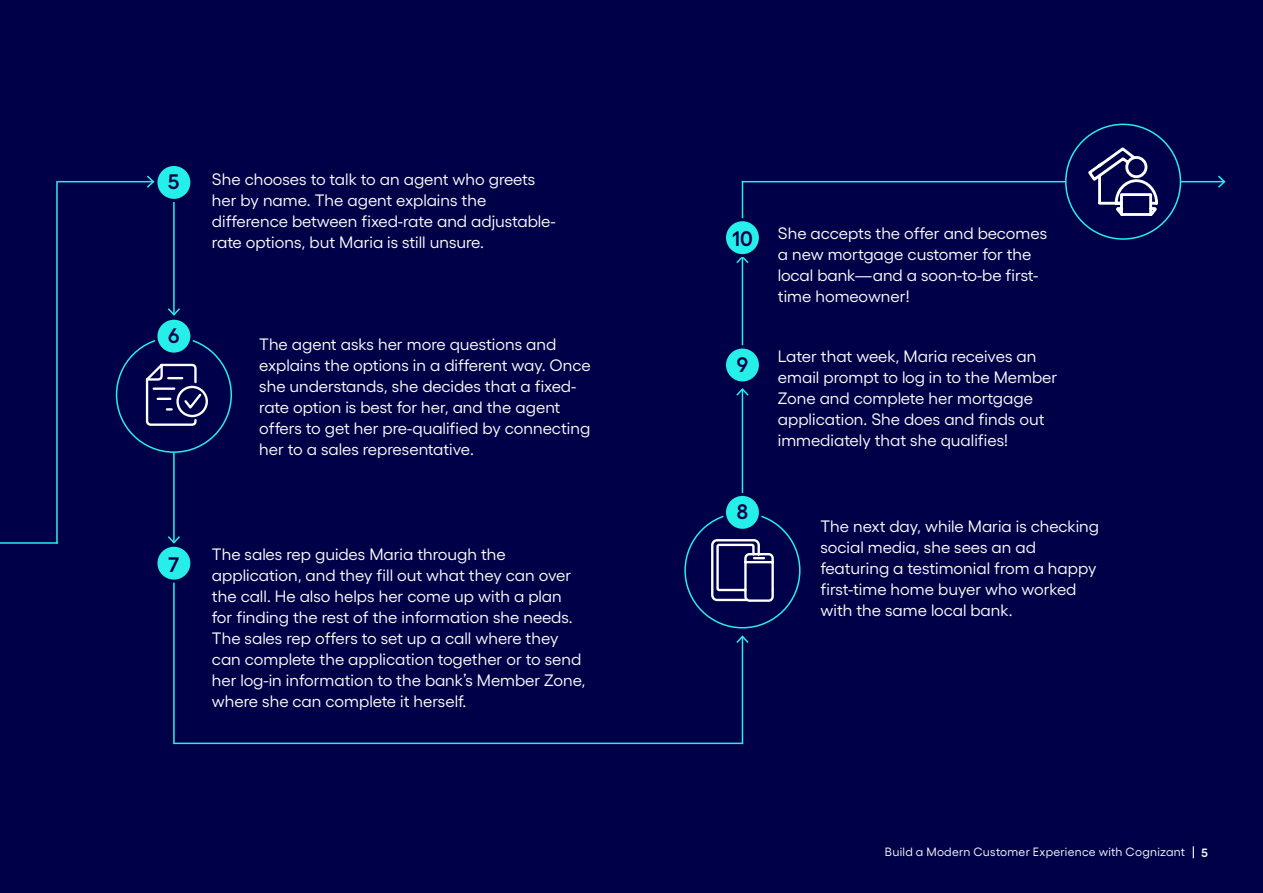
<style>
.page{position:relative;width:1263px;height:893px;background:#000048}
.page>*{position:absolute;margin:0;border:0;box-sizing:border-box;transform-origin:0 0}
.t1{font:600 21px "Gellix";color:#000048}
.t2{font:16.5px/21px "Gellix";color:#fff}
.t3{font:12px "Gellix";letter-spacing:.02em;color:#fff}
.t4{font:600 12px "Gellix";color:#fff}
</style>
<div class="page">
<svg style="left:1193px;top:846px;width:1px;height:12px"></svg>
<hr style="left:0;top:542px;width:58px;height:2px;background:#26efe9">
<hr style="left:58px;top:181px;width:95px;height:1px;background:#26efe9">
<svg style="left:145px;top:175px;width:9px;height:13px"></svg>
<hr style="left:742px;top:181px;width:1px;height:58px;background:#26efe9">
<hr style="left:742px;top:181px;width:482px;height:1px;background:#26efe9">
<svg style="left:1216px;top:175px;width:10px;height:13px"></svg>
<hr style="left:173px;top:743px;width:569px;height:1px;background:#26efe9">
<hr style="left:173px;top:202px;width:2px;height:113px;background:#26efe9">
<svg style="left:167px;top:307px;width:13px;height:9px"></svg>
<hr style="left:173px;top:364px;width:2px;height:179px;background:#26efe9">
<svg style="left:168px;top:534px;width:12px;height:10px"></svg>
<hr style="left:173px;top:551px;width:2px;height:192px;background:#26efe9">
<hr style="left:742px;top:636px;width:1px;height:108px;background:#26efe9">
<svg style="left:736px;top:635px;width:13px;height:10px"></svg>
<hr style="left:742px;top:389px;width:1px;height:124px;background:#26efe9">
<svg style="left:736px;top:388px;width:13px;height:9px"></svg>
<hr style="left:742px;top:257px;width:1px;height:88px;background:#26efe9">
<svg style="left:736px;top:257px;width:13px;height:8px"></svg>
<hr style="left:56px;top:181px;width:2px;height:363px;background:#26efe9">
<div style="left:156px;top:164px;width:36px;height:36px;background:#26efe9;border-radius:50%"></div>
<div style="left:154px;top:163px;width:39px;height:39px;border:3px solid #000048;border-radius:50%"></div>
<div style="left:156px;top:545px;width:36px;height:36px;background:#26efe9;border-radius:50%"></div>
<div style="left:154px;top:544px;width:39px;height:39px;border:3px solid #000048;border-radius:50%"></div>
<div style="left:724px;top:220px;width:36px;height:36px;background:#26efe9;border-radius:50%"></div>
<div style="left:723px;top:218px;width:39px;height:39px;border:3px solid #000048;border-radius:50%"></div>
<div style="left:724px;top:347px;width:36px;height:36px;background:#26efe9;border-radius:50%"></div>
<div style="left:723px;top:345px;width:39px;height:39px;border:3px solid #000048;border-radius:50%"></div>
<svg style="left:711px;top:539px;width:63px;height:63px"></svg>
<div style="left:117px;top:337px;width:114px;height:115px;background:#00004a;border-radius:50%"></div>
<svg style="left:145px;top:363px;width:63px;height:63px"></svg>
<div style="left:156px;top:318px;width:36px;height:36px;background:#26efe9;border-radius:50%"></div>
<div style="left:154px;top:317px;width:39px;height:39px;border:3px solid #000048;border-radius:50%"></div>
<div style="left:724px;top:494px;width:36px;height:36px;background:#26efe9;border-radius:50%"></div>
<div style="left:723px;top:493px;width:39px;height:39px;border:3px solid #000048;border-radius:50%"></div>
<div style="left:1066px;top:124px;width:114px;height:115px;background:#00004a;border-radius:50%"></div>
<div style="left:1065px;top:124px;width:116px;height:116px;border:2px solid #26efe9;border-radius:50%"></div>
<svg style="left:1088px;top:147px;width:70px;height:69px"></svg>
<p class="t1" style="left:168px;top:165px;width:13px">5</p>
<p class="t1" style="left:168px;top:319px;width:13px">6</p>
<p class="t2" style="left:212px;top:167px;width:345px">She chooses to talk to an agent who greets her by name. The agent explains the difference between fixed-rate and adjustable&shy;rate options, but Maria is still unsure.</p>
<p class="t2" style="left:259px;top:332px;width:333px">The agent asks her more questions and explains the options in a different way. Once she understands, she decides that a fixed&shy;rate option is best for her, and the agent offers to get her pre-qualified by connecting her to a sales representative.</p>
<p class="t1" style="left:169px;top:548px;width:12px">7</p>
<p class="t2" style="left:212px;top:542px;width:375px">The sales rep guides Maria through the application, and they fill out what they can over the call. He also helps her come up with a plan for finding the rest of the information she needs.<br>The sales rep offers to set up a call where they can complete the application together or to send her log-in information to the bank’s Member Zone, where she can complete it herself.</p>
<p class="t1" style="left:732px;top:222px;width:22px">10</p>
<p class="t1" style="left:737px;top:348px;width:13px">9</p>
<p class="t1" style="left:737px;top:495px;width:13px">8</p>
<p class="t2" style="left:778px;top:221px;width:271px">She accepts the offer and becomes a new mortgage customer for the local bank—and a soon-to-be first&shy;time homeowner!</p>
<p class="t2" style="left:778px;top:344px;width:281px">Later that week, Maria receives an email prompt to log in to the Member Zone and complete her mortgage application. She does and finds out immediately that she qualifies!</p>
<p class="t2" style="left:820px;top:514px;width:280px">The next day, while Maria is checking social media, she sees an ad featuring a testimonial from a happy first-time home buyer who worked with the same local bank.</p>
<p class="t3" style="left:885px;top:842px;width:302px">Build a Modern Customer Experience with Cognizant</p>
<p class="t4" style="left:1201px;top:843px;width:8px">5</p>
</div>
